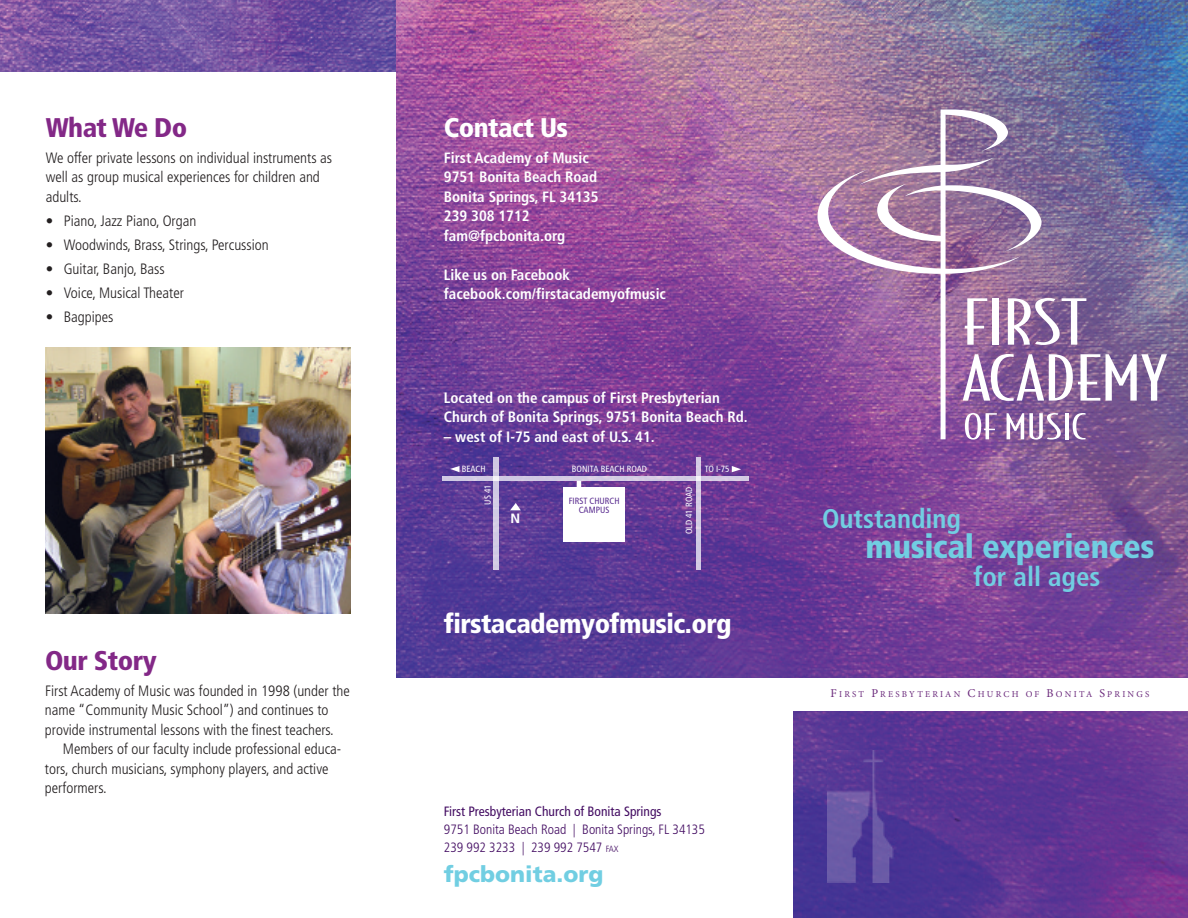
<style>
.page{position:relative;width:1188px;height:918px;background:#fff}
.page>*{position:absolute;margin:0;border:0;box-sizing:border-box;transform-origin:0 0}
.t1{font:900 condensed 33px "Frutiger";letter-spacing:-.01em;color:#71cee2}
.t2{font:900 condensed 27px "Frutiger";letter-spacing:-.02em;color:#fff}
.t3{font:700 condensed 27px "Frutiger";color:#71cee2}
.t4{font:900 condensed 27px "Frutiger";letter-spacing:-.02em;color:#832887}
.t5{font:900 22.5px "Frutiger";color:#71cee2}
.t6{font:300 condensed 15px/19.5px "Frutiger";color:#231f20}
.t7{font:700 condensed 15px/19.5px "Frutiger";color:#fff}
.t8{font:300 condensed 13.5px/18px "Frutiger";color:#430c62}
.t9{font:condensed 13.5px "Frutiger";color:#430c62}
.t10{font:700 13.5px "Frutiger";color:#fff}
.t11{font:condensed 9px "Frutiger";color:#fff}
.t12{font:9px "Minion Pro";letter-spacing:.245em;color:#6b2a7c}
.t13{font:condensed 9px/9px "Frutiger";color:#5b2e91;text-align:center}
.s1{font-size:9px}
.s2{font-size:12px}
</style>
<div class="page">
<img style="left:0;top:0;width:396px;height:72px">
<img style="left:396px;top:0;width:792px;height:918px">
<div style="left:396px;top:693px;width:396px;height:225px;background:#fff"></div>
<div style="left:396px;top:678px;width:792px;height:33px;background:#fff"></div>
<svg style="left:818px;top:109px;width:224px;height:330px;background:#9f72a3"></svg>
<svg style="left:965px;top:298px;width:22px;height:47px"></svg>
<div style="left:992px;top:298px;width:7px;height:47px;background:#fff"></div>
<svg style="left:1008px;top:298px;width:78px;height:47px"></svg>
<svg style="left:963px;top:354px;width:137px;height:47px"></svg>
<svg style="left:1106px;top:354px;width:61px;height:47px"></svg>
<svg style="left:965px;top:413px;width:32px;height:27px"></svg>
<svg style="left:1007px;top:413px;width:54px;height:27px"></svg>
<hr style="left:1065px;top:413px;width:3px;height:26px;background:#fff">
<svg style="left:1073px;top:413px;width:13px;height:27px"></svg>
<img style="left:828px;top:751px;width:80px;height:131px">
<img style="left:45px;top:347px;width:306px;height:266px">
<div style="left:564px;top:487px;width:61px;height:55px;background:#fff"></div>
<img style="left:701px;top:476px;width:47px;height:5px">
<img style="left:498px;top:476px;width:198px;height:5px">
<img style="left:442px;top:476px;width:52px;height:5px">
<img style="left:494px;top:481px;width:4px;height:88px">
<img style="left:494px;top:457px;width:4px;height:19px">
<svg style="left:494px;top:476px;width:4px;height:5px"></svg>
<img style="left:696px;top:481px;width:5px;height:88px">
<img style="left:696px;top:457px;width:5px;height:19px">
<svg style="left:696px;top:476px;width:5px;height:5px"></svg>
<hr style="left:577px;top:481px;width:4px;height:52px;background:#fff">
<svg style="left:732px;top:466px;width:9px;height:6px"></svg>
<svg style="left:450px;top:466px;width:10px;height:6px"></svg>
<svg style="left:510px;top:503px;width:11px;height:7px"></svg>
<h2 class="t4" style="left:46px;top:117px;width:143px">What We Do</h2>
<p class="t6" style="left:46px;top:149px;width:288px">We offer private lessons on individual instruments as well as group musical experiences for children and adults.</p>
<p class="t6" style="left:46px;top:212px;width:152px">• Piano, Jazz Piano, Organ</p>
<p class="t6" style="left:46px;top:236px;width:225px">• Woodwinds, Brass, Strings, Percussion</p>
<p class="t6" style="left:46px;top:260px;width:121px">• Guitar, Banjo, Bass</p>
<p class="t6" style="left:46px;top:284px;width:140px">• Voice, Musical Theater</p>
<p class="t6" style="left:46px;top:308px;width:69px">• Bagpipes</p>
<h2 class="t4" style="left:45px;top:650px;width:113px">Our Story</h2>
<p class="t6" style="left:45px;top:682px;width:306px">First Academy of Music was founded in 1998 (under the name “Community Music School”) and continues to provide instrumental lessons with the finest teachers.</p>
<p class="t6" style="left:45px;top:740px;width:298px;text-indent:18px">Members of our faculty include professional educa&shy;tors, church musicians, symphony players, and active performers.</p>
<h2 class="t2" style="left:444px;top:117px;width:126px">Contact Us</h2>
<p class="t7" style="left:444px;top:149px;width:156px">First Academy of Music<br>9751 Bonita Beach Road<br>Bonita Springs, FL 34135<br>239 308 1712 fam@fpcbonita.org</p>
<p class="t7" style="left:444px;top:266px;width:224px">Like us on Facebook facebook.com/firstacademyofmusic</p>
<p class="t7" style="left:444px;top:389px;width:305px">Located on the campus of First Presbyterian<br>Church of Bonita Springs, 9751 Bonita Beach Rd.</p>
<p class="t7" style="left:444px;top:428px;width:212px">– west of I-75 and east of U.S. 41.</p>
<p class="t11" style="left:462px;top:465px;width:25px">BEACH</p>
<p class="t11" style="left:572px;top:465px;width:77px">BONITA BEACH ROAD</p>
<p class="t11" style="left:705px;top:465px;width:26px">TO I-75</p>
<p class="t11" style="left:484px;top:505px;width:22px;rotate:-90deg">US 41</p>
<p class="t11" style="left:686px;top:534px;width:49px;rotate:-90deg">OLD 41 ROAD</p>
<p class="t13" style="left:569px;top:497px;width:52px">FIRST CHURCH<br>CAMPUS</p>
<p class="t10" style="left:511px;top:513px;width:11px">N</p>
<h2 class="t2" style="left:444px;top:613px;width:289px">firstacademyofmusic.org</h2>
<p class="t9" style="left:444px;top:806px;width:219px">First Presbyterian Church of Bonita Springs</p>
<p class="t8" style="left:444px;top:821px;width:262px">9751 Bonita Beach Road | Bonita Springs, FL 34135<br>239 992 3233 | 239 992 7547 <span class="s1">FAX</span></p>
<h3 class="t5" style="left:444px;top:865px;width:161px">fpcbonita.org</h3>
<h2 class="t3" style="left:822px;top:508px;width:141px">Outstanding</h2>
<h1 class="t1" style="left:866px;top:533px;width:290px">musical experiences</h1>
<h2 class="t3" style="left:974px;top:565px;width:129px">for all ages</h2>
<p class="t12" style="left:831px;top:691px;width:320px"><span class="s2">F</span>IRST <span class="s2">P</span>RESBYTERIAN <span class="s2">C</span>HURCH OF <span class="s2">B</span>ONITA <span class="s2">S</span>PRINGS</p>
</div>
